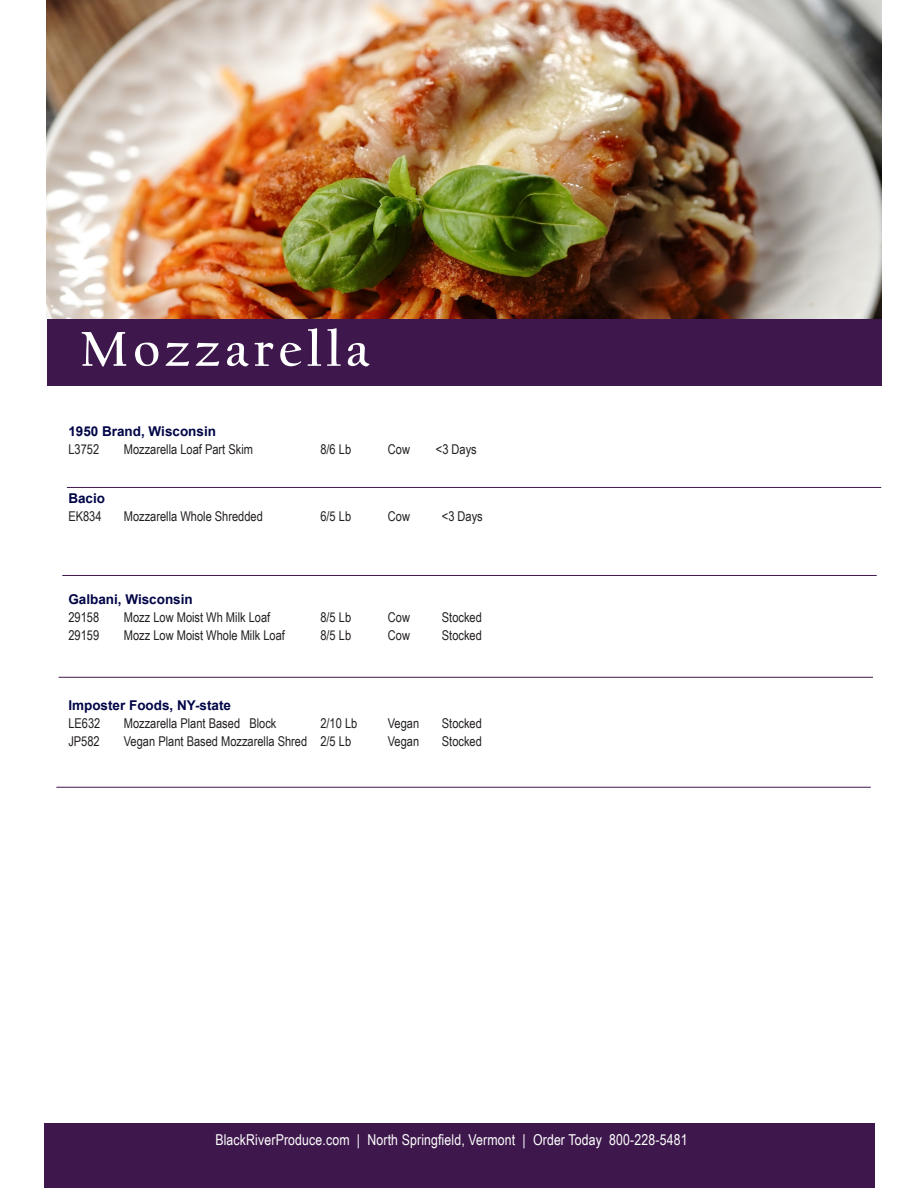
<style>
.page{position:relative;width:918px;height:1188px;background:#fff}
.page>*{position:absolute;margin:0;border:0;box-sizing:border-box;transform-origin:0 0}
.Produce_Banne_Header{font:700 51px "Californian FB";letter-spacing:.1em;color:#fff}
.t1{font:15px "Arial Narrow";letter-spacing:.01em;color:#fff}
.produce_item_list_excel{font:13.5px "Arial Narrow";color:#231f20}
.grab_n_go_city_state_blue_bold{font:700 13.5px/18px "Arial";color:#010546}
.grab_n_go_city_state_blue_bold-2{font:13.5px "Arial Narrow";color:#231f20}
.s1{font-family:"Arial Narrow";font-weight:400;color:#231f20}
</style>
<div class="page">
<div style="left:44px;top:1123px;width:831px;height:65px;background:#3e184c"></div>
<div style="left:47px;top:318px;width:834px;height:68px;background:#3e184c"></div>
<img style="left:47px;top:0;width:834px;height:318px">
<hr style="left:67px;top:487px;width:814px;height:1px;background:#3e184c">
<hr style="left:56px;top:787px;width:815px;height:1px;background:#3e184c">
<hr style="left:59px;top:677px;width:814px;height:1px;background:#3e184c">
<hr style="left:62px;top:575px;width:815px;height:1px;background:#3e184c">
<p class="Produce_Banne_Header" style="left:80px;top:320px;width:291px">Mozzarella</p>
<p class="grab_n_go_city_state_blue_bold" style="left:68px;top:422px;width:149px">1950 Brand, Wisconsin<br><span class="s1">L3752</span></p>
<p class="grab_n_go_city_state_blue_bold-2" style="left:124px;top:439px;width:131px">Mozzarella Loaf Part Skim</p>
<p class="grab_n_go_city_state_blue_bold-2" style="left:320px;top:439px;width:32px">8/6 Lb</p>
<p class="grab_n_go_city_state_blue_bold-2" style="left:388px;top:439px;width:24px">Cow</p>
<p class="grab_n_go_city_state_blue_bold-2" style="left:436px;top:439px;width:42px">&lt;3 Days</p>
<p class="grab_n_go_city_state_blue_bold" style="left:68px;top:490px;width:38px">Bacio</p>
<p class="produce_item_list_excel" style="left:68px;top:507px;width:35px">EK834</p>
<p class="produce_item_list_excel" style="left:124px;top:507px;width:141px">Mozzarella Whole Shredded</p>
<p class="produce_item_list_excel" style="left:320px;top:507px;width:32px">6/5 Lb</p>
<p class="produce_item_list_excel" style="left:388px;top:507px;width:24px">Cow</p>
<p class="produce_item_list_excel" style="left:442px;top:507px;width:42px">&lt;3 Days</p>
<p class="grab_n_go_city_state_blue_bold" style="left:68px;top:590px;width:126px">Galbani, Wisconsin</p>
<p class="produce_item_list_excel" style="left:68px;top:607px;width:32px">29158</p>
<p class="produce_item_list_excel" style="left:124px;top:607px;width:148px">Mozz Low Moist Wh Milk Loaf</p>
<p class="produce_item_list_excel" style="left:320px;top:607px;width:32px">8/5 Lb</p>
<p class="produce_item_list_excel" style="left:388px;top:607px;width:24px">Cow</p>
<p class="produce_item_list_excel" style="left:442px;top:607px;width:42px">Stocked</p>
<p class="produce_item_list_excel" style="left:68px;top:625px;width:32px">29159</p>
<p class="produce_item_list_excel" style="left:124px;top:625px;width:163px">Mozz Low Moist Whole Milk Loaf</p>
<p class="produce_item_list_excel" style="left:320px;top:625px;width:32px">8/5 Lb</p>
<p class="produce_item_list_excel" style="left:388px;top:625px;width:24px">Cow</p>
<p class="produce_item_list_excel" style="left:442px;top:625px;width:42px">Stocked</p>
<p class="grab_n_go_city_state_blue_bold" style="left:68px;top:697px;width:164px">Imposter Foods, NY-state</p>
<p class="produce_item_list_excel" style="left:68px;top:714px;width:34px">LE632</p>
<p class="produce_item_list_excel" style="left:124px;top:714px;width:154px">Mozzarella Plant Based Block</p>
<p class="produce_item_list_excel" style="left:320px;top:714px;width:38px">2/10 Lb</p>
<p class="produce_item_list_excel" style="left:388px;top:714px;width:33px">Vegan</p>
<p class="produce_item_list_excel" style="left:442px;top:714px;width:42px">Stocked</p>
<p class="produce_item_list_excel" style="left:68px;top:732px;width:33px">JP582</p>
<p class="produce_item_list_excel" style="left:124px;top:732px;width:229px">Vegan Plant Based Mozzarella Shred 2/5 Lb</p>
<p class="produce_item_list_excel" style="left:388px;top:732px;width:33px">Vegan</p>
<p class="produce_item_list_excel" style="left:442px;top:732px;width:42px">Stocked</p>
<p class="t1" style="left:215px;top:1128px;width:474px">BlackRiverProduce.com | North Springfield, Vermont | Order Today 800-228-5481</p>
</div>
